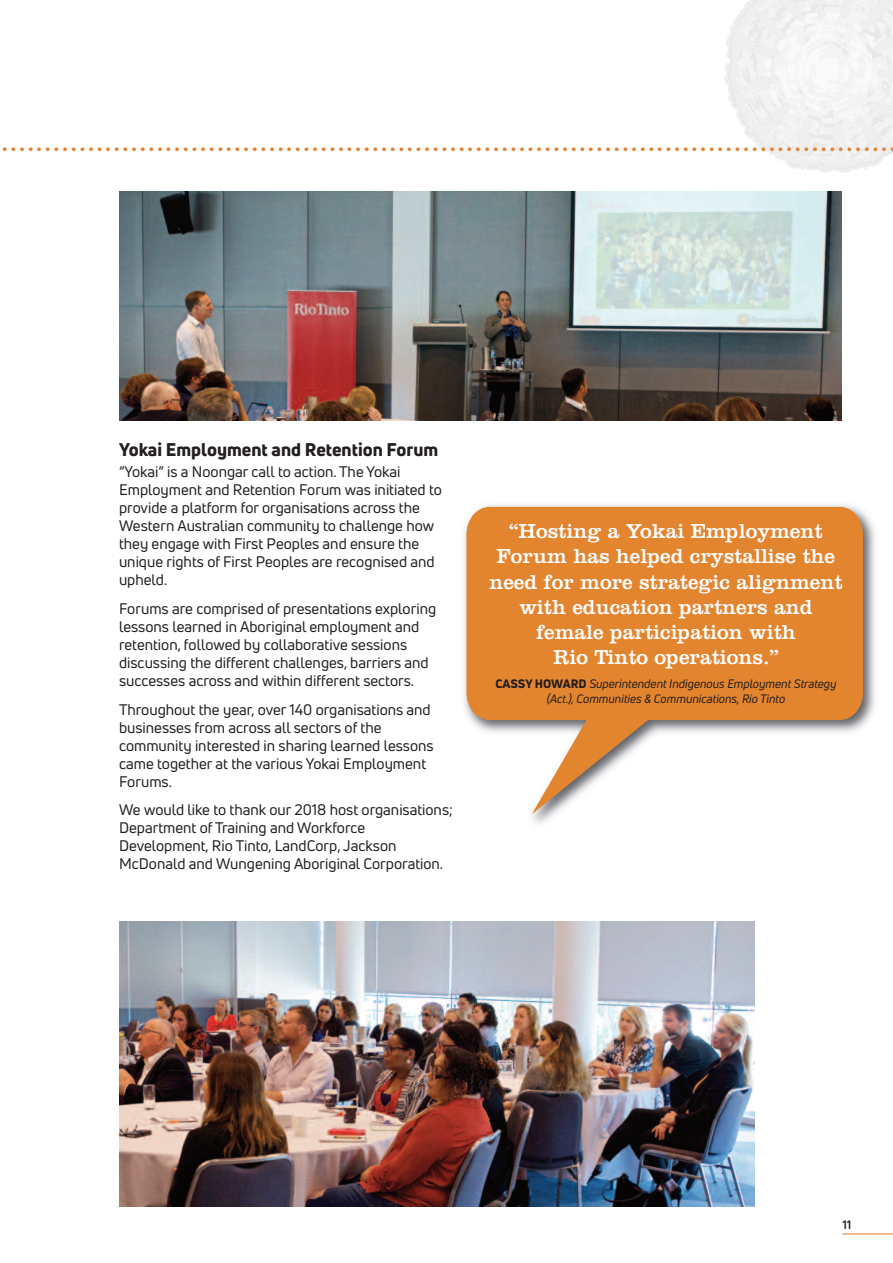
<style>
.page{position:relative;width:893px;height:1263px;background:#fff}
.page>*{position:absolute;margin:0;border:0;box-sizing:border-box;transform-origin:0 0}
.t1{font:700 25.5px "Uni Neue";color:#e3842f}
.t2{font:21px/25.2px "Clarendon";color:#fff;text-align:center}
.t3{font:800 18px "Uni Neue";color:#231f20}
.t4{font:15px/18px "Uni Neue";color:#231f20}
.t5{font:italic 12px/14.4px "Uni Neue";color:#231f20;text-align:center}
.t6{font:700 12px "Uni Neue";color:#231f20}
.s1{font-weight:800;font-style:normal}
</style>
<div class="page">
<hr style="left:842px;top:1233px;width:51px;height:1px;background:#eb741f">
<img style="left:120px;top:191px;width:722px;height:230px">
<img style="left:119px;top:922px;width:636px;height:284px">
<img style="left:464px;top:505px;width:411px;height:319px">
<svg style="left:466px;top:507px;width:397px;height:307px;fill:#e3842f"></svg>
<h1 class="t1" style="left:2px;top:133px;width:895px">........................................................................................................</h1>
<p class="t3" style="left:119px;top:443px;width:321px">Yokai Employment and Retention Forum</p>
<p class="t4" style="left:119px;top:465px;width:324px">“Yokai” is a Noongar call to action. The Yokai Employment and Retention Forum was initiated to provide a platform for organisations across the Western Australian community to challenge how they engage with First Peoples and ensure the unique rights of First Peoples are recognised and upheld.</p>
<p class="t4" style="left:119px;top:601px;width:319px">Forums are comprised of presentations exploring lessons learned in Aboriginal employment and retention, followed by collaborative sessions discussing the different challenges, barriers and successes across and within different sectors.</p>
<p class="t4" style="left:119px;top:702px;width:316px">Throughout the year, over 140 organisations and businesses from across all sectors of the community interested in sharing learned lessons came together at the various Yokai Employment Forums.</p>
<p class="t4" style="left:119px;top:803px;width:335px">We would like to thank our 2018 host organisations; Department of Training and Workforce Development, Rio Tinto, LandCorp, Jackson McDonald and Wungening Aboriginal Corporation.</p>
<h2 class="t2" style="left:489px;top:521px;width:355px">“Hosting a Yokai Employment<br>Forum has helped crystallise the need for more strategic alignment with education partners and female participation with<br>Rio Tinto operations.”</h2>
<p class="t5" style="left:495px;top:678px;width:343px"><span class="s1">CASSY HOWARD</span> Superintendent Indigenous Employment Strategy (Act.), Communities &amp; Communications, Rio Tinto</p>
<p class="t6" style="left:842px;top:1221px;width:11px">11</p>
</div>
